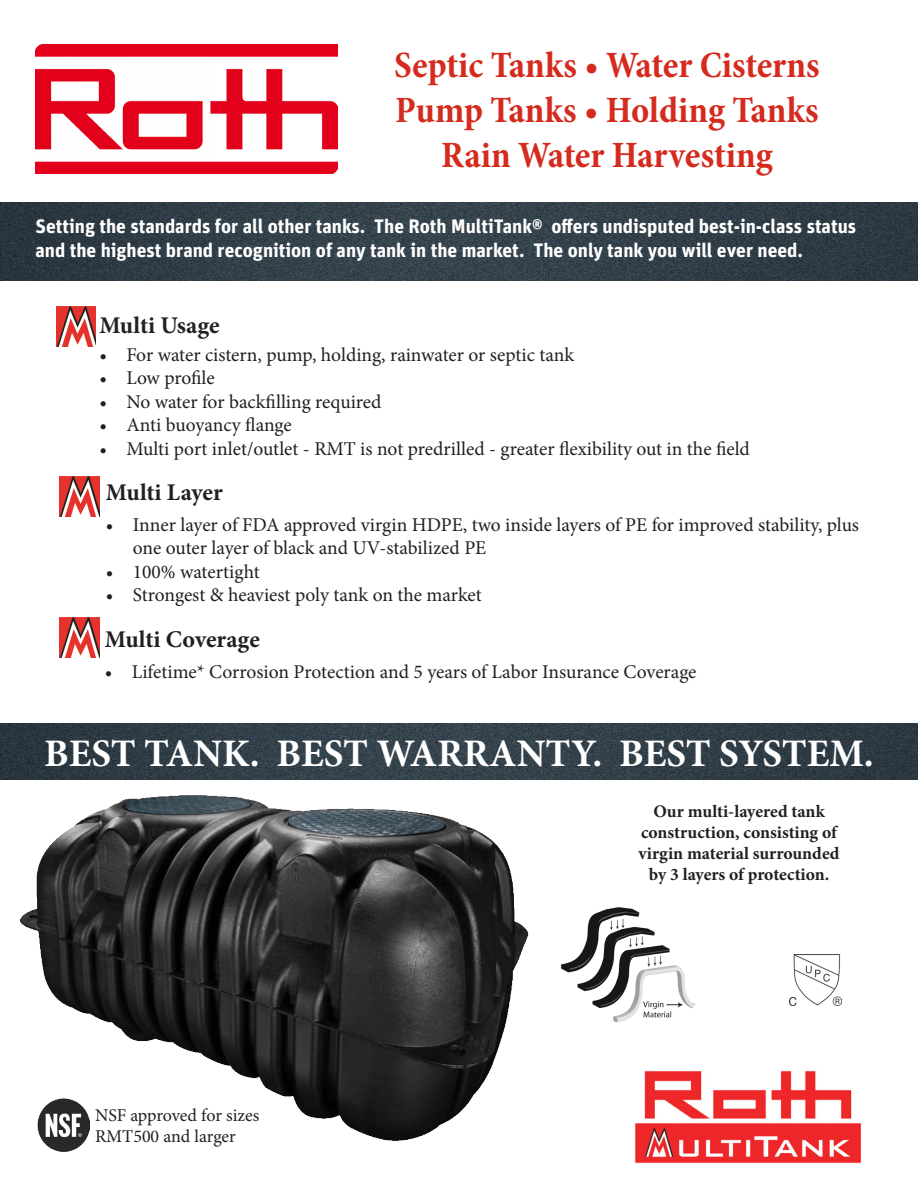
<style>
.page{position:relative;width:918px;height:1188px;background:#fff}
.page>*{position:absolute;margin:0;border:0;box-sizing:border-box;transform-origin:0 0}
.t1{font:700 39px "Minion Pro";color:#fff}
.t2{font:700 condensed 37.5px/45px "Minion Pro";letter-spacing:-.005em;color:#d52b1e;text-align:center}
.t3{font:700 24px "Minion Pro";letter-spacing:-.005em;color:#231f20}
.t4{font:19.5px/23.4px "Minion Pro";letter-spacing:-.005em;color:#231f20}
.t5{font:700 19.5px/23.4px "Unit OT";color:#fff}
.t6{font:18px/21.6px "Minion Pro";letter-spacing:-.005em;color:#231f20}
.t7{font:700 17.7px/21.1px "Minion Pro";color:#231f20;text-align:center}
</style>
<div class="page">
<img style="left:0;top:203px;width:918px;height:78px">
<img style="left:0;top:724px;width:918px;height:56px">
<img style="left:634px;top:1070px;width:228px;height:94px">
<img style="left:0;top:770px;width:536px;height:382px">
<img style="left:37px;top:1099px;width:53px;height:52px">
<img style="left:789px;top:954px;width:53px;height:51px">
<img style="left:60px;top:477px;width:39px;height:40px">
<img style="left:56px;top:307px;width:40px;height:40px">
<img style="left:60px;top:618px;width:39px;height:40px">
<img style="left:561px;top:907px;width:135px;height:115px">
<img style="left:35px;top:45px;width:303px;height:129px">
<h2 class="t2" style="left:394px;top:45px;width:427px">Septic Tanks • Water Cisterns<br>Pump Tanks • Holding Tanks<br>Rain Water Harvesting</h2>
<p class="t5" style="left:35px;top:216px;width:822px">Setting the standards for all other tanks. The Roth MultiTank® offers undisputed best-in-class status and the highest brand recognition of any tank in the market. The only tank you will ever need.</p>
<p class="t3" style="left:99px;top:316px;width:122px">Multi Usage</p>
<p class="t4" style="left:99px;top:345px;width:476px">• For water cistern, pump, holding, rainwater or septic tank</p>
<p class="t4" style="left:99px;top:368px;width:117px">• Low profile</p>
<p class="t4" style="left:99px;top:392px;width:284px">• No water for backfilling required</p>
<p class="t4" style="left:99px;top:415px;width:194px">• Anti buoyancy flange</p>
<p class="t4" style="left:99px;top:438px;width:652px">• Multi port inlet/outlet - RMT is not predrilled - greater flexibility out in the field</p>
<p class="t3" style="left:106px;top:483px;width:118px">Multi Layer</p>
<p class="t4" style="left:133px;top:515px;width:728px;text-indent:-27px">• Inner layer of FDA approved virgin HDPE, two inside layers of PE for improved stability, plus one outer layer of black and UV-stabilized PE</p>
<p class="t4" style="left:106px;top:562px;width:155px">• 100% watertight</p>
<p class="t4" style="left:106px;top:585px;width:377px">• Strongest &amp; heaviest poly tank on the market</p>
<p class="t3" style="left:105px;top:631px;width:157px">Multi Coverage</p>
<p class="t4" style="left:105px;top:662px;width:593px">• Lifetime* Corrosion Protection and 5 years of Labor Insurance Coverage</p>
<h1 class="t1" style="left:44px;top:739px;width:831px">BEST TANK. BEST WARRANTY. BEST SYSTEM.</h1>
<p class="t6" style="left:95px;top:1106px;width:166px">NSF approved for sizes<br>RMT500 and larger</p>
<p class="t7" style="left:639px;top:802px;width:203px">Our multi-layered tank construction, consisting of virgin material surrounded by 3 layers of protection.</p>
</div>
